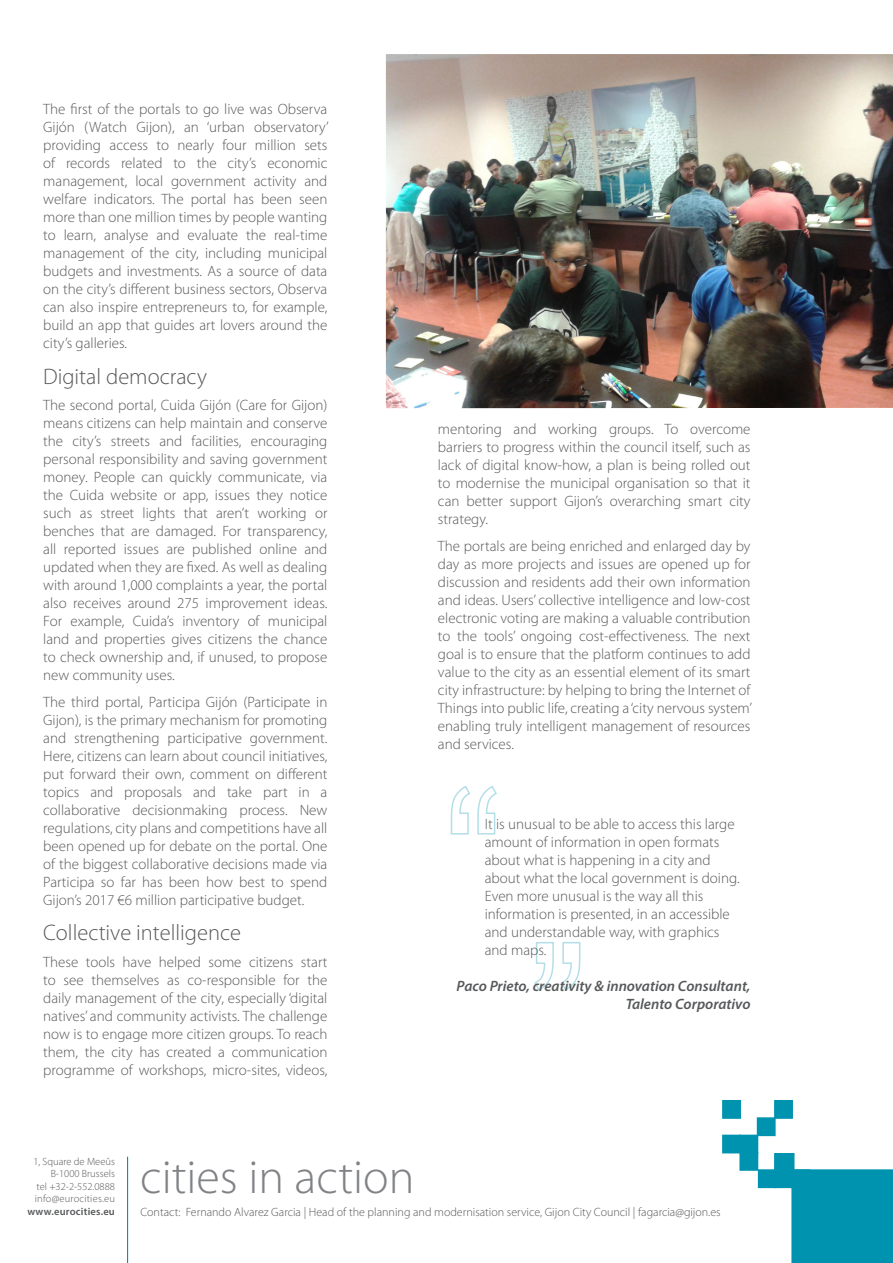
<style>
.page{position:relative;width:893px;height:1263px;background:#fff}
.page>*{position:absolute;margin:0;border:0;box-sizing:border-box;transform-origin:0 0}
.t1{font:300 48px "Myriad Pro";color:#808285}
.t2{font:300 22.5px "Myriad Pro";color:#57585a}
.t3{font:300 15px/18px "Myriad Pro";color:#57585a;text-align:justify}
.t4{font:italic 600 15px/18px "Myriad Pro";color:#57585a;text-align:right}
.t5{font:300 12px "Myriad Pro";color:#57585a}
.t6{font:300 10.5px/12.6px "Myriad Pro";color:#57585a;text-align:right}
.t7{font:600 10.5px "Myriad Pro";letter-spacing:.02em;color:#57585a}
</style>
<div class="page">
<img style="left:386px;top:54px;width:507px;height:354px">
<div style="left:791px;top:1169px;width:102px;height:94px;background:#0093b0"></div>
<div style="left:758px;top:1169px;width:19px;height:19px;background:#0093b0;border:2px solid #0093b0"></div>
<div style="left:774px;top:1169px;width:19px;height:19px;background:#0093b0"></div>
<div style="left:791px;top:1169px;width:19px;height:19px;background:#0093b0"></div>
<div style="left:757px;top:1117px;width:19px;height:19px;background:#0093b0;border:2px solid #0093b0"></div>
<div style="left:722px;top:1100px;width:19px;height:19px;background:#0093b0;border:2px solid #0093b0"></div>
<div style="left:739px;top:1134px;width:19px;height:19px;background:#0093b0;border:2px solid #0093b0"></div>
<div style="left:722px;top:1134px;width:19px;height:19px;background:#0093b0;border:2px solid #0093b0"></div>
<div style="left:774px;top:1100px;width:19px;height:19px;background:#0093b0;border:2px solid #0093b0"></div>
<div style="left:739px;top:1152px;width:19px;height:19px;background:#0093b0;border:2px solid #0093b0"></div>
<div style="left:774px;top:1153px;width:20px;height:19px;background:#0093b0"></div>
<svg style="left:450px;top:785px;width:47px;height:50px"></svg>
<svg style="left:534px;top:942px;width:47px;height:49px"></svg>
<hr style="left:127px;top:1157px;width:1px;height:106px;background:#0093b0">
<p class="t3" style="left:43px;top:100px;width:287px">The first of the portals to go live was Observa Gijón (Watch Gijon), an ‘urban observatory’ providing access to nearly four million sets of records related to the city’s economic management, local government activity and welfare indicators. The portal has been seen more than one million times by people wanting to learn, analyse and evaluate the real-time management of the city, including municipal budgets and investments. As a source of data on the city’s different business sectors, Observa can also inspire entrepreneurs to, for example, build an app that guides art lovers around the city’s galleries.</p>
<h2 class="t2" style="left:43px;top:363px;width:165px">Digital democracy</h2>
<p class="t3" style="left:43px;top:396px;width:286px">The second portal, Cuida Gijón (Care for Gijon) means citizens can help maintain and conserve the city’s streets and facilities, encouraging personal responsibility and saving government money. People can quickly communicate, via the Cuida website or app, issues they notice such as street lights that aren’t working or benches that are damaged. For transparency, all reported issues are published online and updated when they are fixed. As well as dealing with around 1,000 complaints a year, the portal also receives around 275 improvement ideas.<br>For example, Cuida’s inventory of municipal land and properties gives citizens the chance to check ownership and, if unused, to propose new community uses.</p>
<p class="t3" style="left:43px;top:692px;width:286px">The third portal, Participa Gijón (Participate in Gijon), is the primary mechanism for promoting and strengthening participative government.<br>Here, citizens can learn about council initiatives, put forward their own, comment on different topics and proposals and take part in a collaborative decisionmaking process. New regulations, city plans and competitions have all been opened up for debate on the portal. One of the biggest collaborative decisions made via Participa so far has been how best to spend Gijon’s 2017 €6 million participative budget.</p>
<h2 class="t2" style="left:43px;top:919px;width:199px">Collective intelligence</h2>
<p class="t3" style="left:43px;top:952px;width:286px">These tools have helped some citizens start to see themselves as co-responsible for the daily management of the city, especially ‘digital natives’ and community activists. The challenge now is to engage more citizen groups. To reach them, the city has created a communication programme of workshops, micro-sites, videos,</p>
<p class="t3" style="left:438px;top:420px;width:314px">mentoring and working groups. To overcome barriers to progress within the council itself, such as lack of digital know-how, a plan is being rolled out to modernise the municipal organisation so that it can better support Gijon’s overarching smart city strategy.</p>
<p class="t3" style="left:438px;top:537px;width:315px">The portals are being enriched and enlarged day by day as more projects and issues are opened up for discussion and residents add their own information and ideas. Users’ collective intelligence and low-cost electronic voting are making a valuable contribution to the tools’ ongoing cost-effectiveness. The next goal is to ensure that the platform continues to add value to the city as an essential element of its smart city infrastructure: by helping to bring the Internet of Things into public life, creating a ‘city nervous system’ enabling truly intelligent management of resources and services.</p>
<p class="t3" style="left:485px;top:815px;width:256px;text-align:left">It is unusual to be able to access this large amount of information in open formats about what is happening in a city and about what the local government is doing.<br>Even more unusual is the way all this information is presented, in an accessible and understandable way, with graphics and maps.</p>
<p class="t4" style="left:457px;top:977px;width:295px">Paco Prieto, creativity &amp; innovation Consultant,<br>Talento Corporativo</p>
<p class="t6" style="left:33px;top:1155px;width:83px">1, Square de Meeûs<br>B-1000 Brussels<br>tel +32-2-552.0888 info@eurocities.eu</p>
<p class="t7" style="left:27px;top:1205px;width:89px">www.eurocities.eu</p>
<h1 class="t1" style="left:140px;top:1148px;width:276px">cities in action</h1>
<p class="t5" style="left:140px;top:1204px;width:582px">Contact: Fernando Alvarez Garcia | Head of the planning and modernisation service, Gijon City Council | fagarcia@gijon.es</p>
</div>
